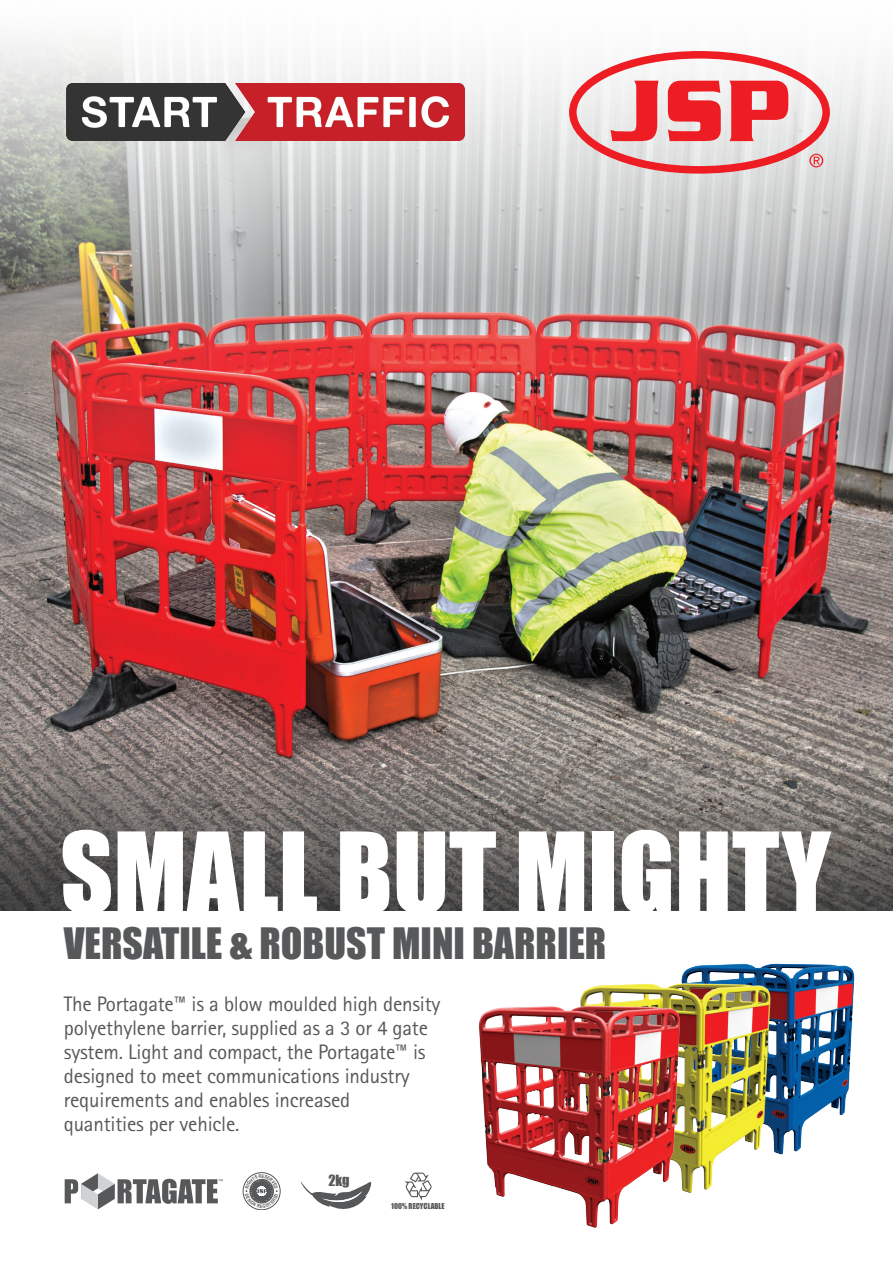
<style>
.page{position:relative;width:893px;height:1263px;background:#fff}
.page>*{position:absolute;margin:0;border:0;box-sizing:border-box;transform-origin:0 0}
.t1{font:102.9px "Impact";color:#fff}
.t2{font:39.75px "Impact";color:#57585a}
.t3{font:21px/24px "Agfa Rotis Sans Serif";letter-spacing:-.01em;color:#57585a}
.t4{font:14.25px "Impact";color:#57585a}
.t5{font:7.5px "Impact";color:#57585a}
</style>
<div class="page">
<img style="left:682px;top:963px;width:173px;height:192px">
<img style="left:581px;top:975px;width:197px;height:218px">
<img style="left:0;top:319px;width:893px;height:591px">
<img style="left:479px;top:997px;width:209px;height:231px">
<svg style="left:0;top:38px;width:893px;height:281px"></svg>
<svg style="left:65px;top:1173px;width:158px;height:36px"></svg>
<svg style="left:300px;top:1181px;width:72px;height:28px"></svg>
<svg style="left:404px;top:1172px;width:27px;height:28px"></svg>
<svg style="left:569px;top:51px;width:261px;height:123px"></svg>
<img style="left:66px;top:84px;width:398px;height:57px">
<svg style="left:243px;top:1172px;width:37px;height:38px"></svg>
<h1 class="t1" style="left:60px;top:793px;width:772px">SMALL BUT MIGHTY</h1>
<h2 class="t2" style="left:64px;top:913px;width:544px">VERSATILE &amp; ROBUST MINI BARRIER</h2>
<p class="t3" style="left:64px;top:991px;width:378px">The Portagate™ is a blow moulded high density polyethylene barrier, supplied as a 3 or 4 gate system. Light and compact, the Portagate™ is designed to meet communications industry requirements and enables increased<br>quantities per vehicle.</p>
<p class="t4" style="left:328px;top:1169px;width:23px">2kg</p>
<p class="t5" style="left:391px;top:1200px;width:55px">100% RECYCLABLE</p>
</div>
